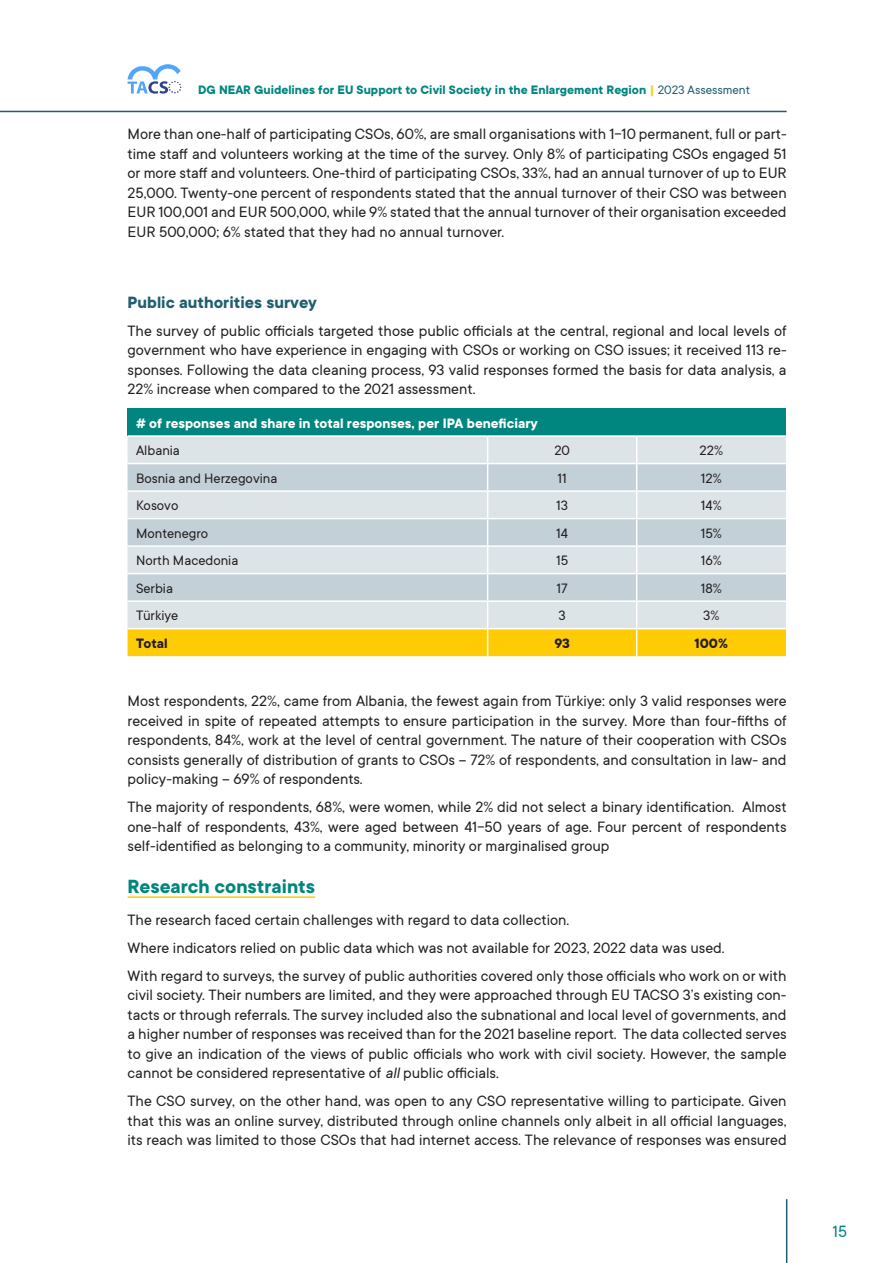
<style>
.page{position:relative;width:893px;height:1263px;background:#fff}
.page>*{position:absolute;margin:0;border:0;box-sizing:border-box;transform-origin:0 0}
.t1{font:700 21px "TT Commons";color:#00867e}
.t2{font:700 18px "TT Commons";color:#205e6f}
.t3{font:18px "TT Commons";color:#00867e}
.t4{font:16.5px/19.5px "TT Commons";color:#231f20;text-align:justify}
.t5{font:15px "TT Commons";color:#231f20}
.t6{font:700 15px "TT Commons";color:#fff}
.t7{font:700 15px "TT Commons";color:#231f20}
.t8{font:700 13.5px "TT Commons";color:#00867e}
.s1{color:#ffcb05}
.s2{font-weight:400;color:#205e6f}
.s3{font-style:italic}
</style>
<div class="page">
<hr style="left:0;top:111px;width:787px;height:1px;background:#205e6f">
<hr style="left:786px;top:1199px;width:1px;height:64px;background:#205e6f">
<svg style="left:128px;top:64px;width:54px;height:30px"></svg>
<hr style="left:128px;top:896px;width:187px;height:2px;background:#ffcb05">
<div style="left:128px;top:409px;width:658px;height:27px;background:#00867e"></div>
<hr style="left:128px;top:435px;width:360px;height:2px;background:#fff">
<hr style="left:488px;top:435px;width:149px;height:2px;background:#fff">
<hr style="left:637px;top:435px;width:149px;height:2px;background:#fff">
<svg style="left:128px;top:437px;width:658px;height:219px;background:#d9dbc8"></svg>
<p class="t8" style="left:198px;top:82px;width:553px">DG NEAR Guidelines for EU Support to Civil Society in the Enlargement Region <span class="s1">|</span> <span class="s2">2023 Assessment</span></p>
<p class="t4" style="left:128px;top:124px;width:661px">More than one-half of participating CSOs, 60%, are small organisations with 1-10 permanent, full or part&shy;time staff and volunteers working at the time of the survey. Only 8% of participating CSOs engaged 51 or more staff and volunteers. One-third of participating CSOs, 33%, had an annual turnover of up to EUR 25,000. Twenty-one percent of respondents stated that the annual turnover of their CSO was between EUR 100,001 and EUR 500,000, while 9% stated that the annual turnover of their organisation exceeded EUR 500,000; 6% stated that they had no annual turnover.</p>
<p class="t2" style="left:128px;top:292px;width:191px">Public authorities survey</p>
<p class="t4" style="left:128px;top:321px;width:661px">The survey of public officials targeted those public officials at the central, regional and local levels of government who have experience in engaging with CSOs or working on CSO issues; it received 113 re&shy;sponses. Following the data cleaning process, 93 valid responses formed the basis for data analysis, a 22% increase when compared to the 2021 assessment.</p>
<p class="t6" style="left:136px;top:415px;width:403px"># of responses and share in total responses, per IPA beneficiary</p>
<p class="t5" style="left:136px;top:442px;width:45px">Albania</p>
<p class="t5" style="left:554px;top:442px;width:17px">20</p>
<p class="t5" style="left:700px;top:442px;width:25px">22%</p>
<p class="t5" style="left:136px;top:470px;width:143px">Bosnia and Herzegovina</p>
<p class="t5" style="left:557px;top:470px;width:11px">11</p>
<p class="t5" style="left:701px;top:470px;width:22px">12%</p>
<p class="t5" style="left:136px;top:497px;width:44px">Kosovo</p>
<p class="t5" style="left:556px;top:497px;width:13px">13</p>
<p class="t5" style="left:701px;top:497px;width:22px">14%</p>
<p class="t5" style="left:136px;top:525px;width:74px">Montenegro</p>
<p class="t5" style="left:556px;top:525px;width:13px">14</p>
<p class="t5" style="left:701px;top:525px;width:23px">15%</p>
<p class="t5" style="left:136px;top:552px;width:104px">North Macedonia</p>
<p class="t5" style="left:556px;top:552px;width:14px">15</p>
<p class="t5" style="left:701px;top:552px;width:23px">16%</p>
<p class="t5" style="left:136px;top:580px;width:38px">Serbia</p>
<p class="t5" style="left:556px;top:580px;width:13px">17</p>
<p class="t5" style="left:701px;top:580px;width:22px">18%</p>
<p class="t5" style="left:136px;top:607px;width:44px">Türkiye</p>
<p class="t5" style="left:558px;top:607px;width:9px">3</p>
<p class="t5" style="left:703px;top:607px;width:18px">3%</p>
<p class="t7" style="left:136px;top:635px;width:33px">Total</p>
<p class="t7" style="left:554px;top:635px;width:17px">93</p>
<p class="t7" style="left:695px;top:635px;width:35px">100%</p>
<p class="t4" style="left:128px;top:691px;width:661px">Most respondents, 22%, came from Albania, the fewest again from Türkiye: only 3 valid responses were received in spite of repeated attempts to ensure participation in the survey. More than four-fifths of respondents, 84%, work at the level of central government. The nature of their cooperation with CSOs consists generally of distribution of grants to CSOs – 72% of respondents, and consultation in law- and policy-making – 69% of respondents.</p>
<p class="t4" style="left:128px;top:797px;width:661px">The majority of respondents, 68%, were women, while 2% did not select a binary identification. Almost one-half of respondents, 43%, were aged between 41-50 years of age. Four percent of respondents self-identified as belonging to a community, minority or marginalised group</p>
<p class="t1" style="left:128px;top:874px;width:189px">Research constraints</p>
<p class="t4" style="left:128px;top:906px;width:660px;line-height:28px;text-align:left">The research faced certain challenges with regard to data collection.<br>Where indicators relied on public data which was not available for 2023, 2022 data was used.<br>With regard to surveys, the survey of public authorities covered only those officials who work on or with</p>
<p class="t4" style="left:128px;top:986px;width:661px">civil society. Their numbers are limited, and they were approached through EU TACSO 3’s existing con&shy;tacts or through referrals. The survey included also the subnational and local level of governments, and a higher number of responses was received than for the 2021 baseline report. The data collected serves to give an indication of the views of public officials who work with civil society. However, the sample cannot be considered representative of <span class="s3">all</span> public officials.</p>
<p class="t4" style="left:128px;top:1092px;width:661px">The CSO survey, on the other hand, was open to any CSO representative willing to participate. Given that this was an online survey, distributed through online channels only albeit in all official languages, its reach was limited to those CSOs that had internet access. The relevance of responses was ensured</p>
<p class="t3" style="left:832px;top:1222px;width:16px">15</p>
</div>
